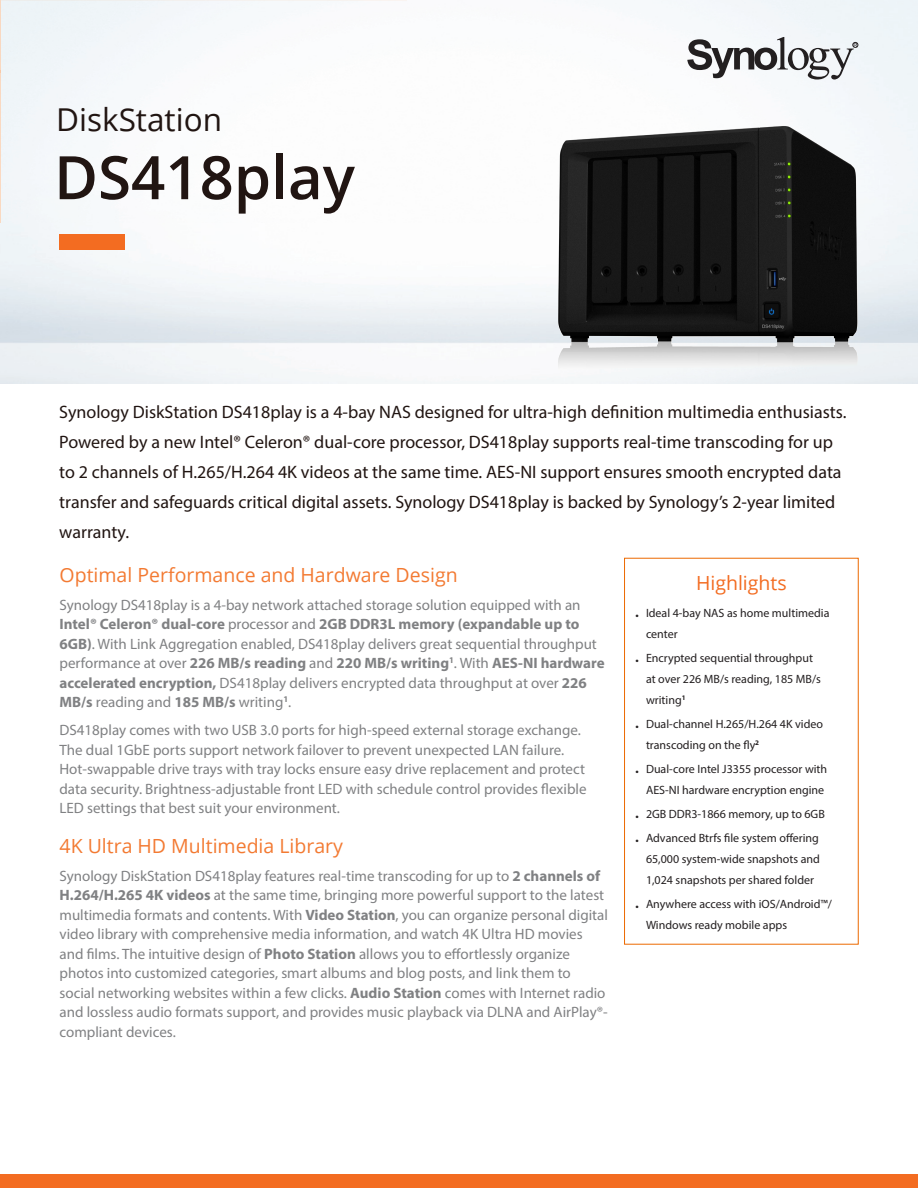
<style>
.page{position:relative;width:918px;height:1188px;background:#fff}
.page>*{position:absolute;margin:0;border:0;box-sizing:border-box;transform-origin:0 0}
.Model_Name{font:600 60px "Open Sans";color:#211512}
.Product_Type{font:31.5px "Open Sans";color:#211512}
.Chapter_Title_1{font:19.5px "Open Sans";color:#f37a32}
.Selling_Title{font:19.5px "Open Sans";color:#f36c21}
.Introduction{font:18px/30px "Myriad Pro";color:#211512}
.Body_Content{font:15px/19.5px "Myriad Pro";color:#808183}
.t1{font:12px/21px "Myriad Pro";color:#231f20}
.s1{font-weight:700}
</style>
<div class="page">
<div style="left:0;top:1174px;width:918px;height:14px;background:#f36c21"></div>
<svg style="left:687px;top:37px;width:171px;height:43px"></svg>
<div style="left:59px;top:234px;width:66px;height:16px;background:#f36c21"></div>
<div style="left:624px;top:558px;width:234px;height:386px;border:1px solid #ec6900"></div>
<img style="left:557px;top:124px;width:301px;height:253px">
<p class="Product_Type" style="left:56px;top:98px;width:167px">DiskStation</p>
<p class="Model_Name" style="left:54px;top:136px;width:302px">DS418play</p>
<p class="Introduction" style="left:59px;top:397px;width:789px">Synology DiskStation DS418play is a 4-bay NAS designed for ultra-high definition multimedia enthusiasts.<br>Powered by a new Intel® Celeron® dual-core processor, DS418play supports real-time transcoding for up to 2 channels of H.265/H.264 4K videos at the same time. AES-NI support ensures smooth encrypted data transfer and safeguards critical digital assets. Synology DS418play is backed by Synology’s 2-year limited warranty.</p>
<p class="Chapter_Title_1" style="left:60px;top:561px;width:400px">Optimal Performance and Hardware Design</p>
<p class="Body_Content" style="left:60px;top:595px;width:547px">Synology DS418play is a 4-bay network attached storage solution equipped with an <span class="s1">Intel® Celeron® dual-core</span> processor and <span class="s1">2GB DDR3L memory (expandable up to 6GB)</span>. With Link Aggregation enabled, DS418play delivers great sequential throughput performance at over <span class="s1">226 MB/s reading</span> and <span class="s1">220 MB/s writing</span><sup>1</sup>. With <span class="s1">AES-NI hardware accelerated encryption,</span> DS418play delivers encrypted data throughput at over <span class="s1">226<br>MB/s</span> reading and <span class="s1">185 MB/s</span> writing<sup>1</sup>.</p>
<p class="Body_Content" style="left:60px;top:720px;width:529px">DS418play comes with two USB 3.0 ports for high-speed external storage exchange.<br>The dual 1GbE ports support network failover to prevent unexpected LAN failure.<br>Hot-swappable drive trays with tray locks ensure easy drive replacement and protect data security. Brightness-adjustable front LED with schedule control provides flexible LED settings that best suit your environment.</p>
<p class="Chapter_Title_1" style="left:60px;top:833px;width:285px">4K Ultra HD Multimedia Library</p>
<p class="Body_Content" style="left:60px;top:866px;width:550px">Synology DiskStation DS418play features real-time transcoding for up to <span class="s1">2 channels of H.264/H.265 4K videos</span> at the same time, bringing more powerful support to the latest multimedia formats and contents. With <span class="s1">Video Station</span>, you can organize personal digital video library with comprehensive media information, and watch 4K Ultra HD movies and films. The intuitive design of <span class="s1">Photo Station</span> allows you to effortlessly organize photos into customized categories, smart albums and blog posts, and link them to social networking websites within a few clicks. <span class="s1">Audio Station</span> comes with Internet radio and lossless audio formats support, and provides music playback via DLNA and AirPlay®- compliant devices.</p>
<p class="Selling_Title" style="left:696px;top:569px;width:92px">Highlights</p>
<p class="t1" style="left:646px;top:603px;width:185px;text-indent:-11px">• Ideal 4-bay NAS as home multimedia center</p>
<p class="t1" style="left:646px;top:648px;width:176px;text-indent:-11px">• Encrypted sequential throughput at over 226 MB/s reading, 185 MB/s writing<sup>1</sup></p>
<p class="t1" style="left:646px;top:714px;width:179px;text-indent:-11px">• Dual-channel H.265/H.264 4K video transcoding on the fly<sup>2</sup></p>
<p class="t1" style="left:635px;top:759px;width:193px;text-align:right">• Dual-core Intel J3355 processor with<br>AES-NI hardware encryption engine</p>
<p class="t1" style="left:635px;top:804px;width:191px">• 2GB DDR3-1866 memory, up to 6GB</p>
<p class="t1" style="left:646px;top:828px;width:175px;text-align:justify;text-indent:-11px">• Advanced Btrfs file system offering 65,000 system-wide snapshots and 1,024 snapshots per shared folder</p>
<p class="t1" style="left:646px;top:894px;width:188px;text-indent:-11px">• Anywhere access with iOS/Android™/<br>Windows ready mobile apps</p>
</div>
